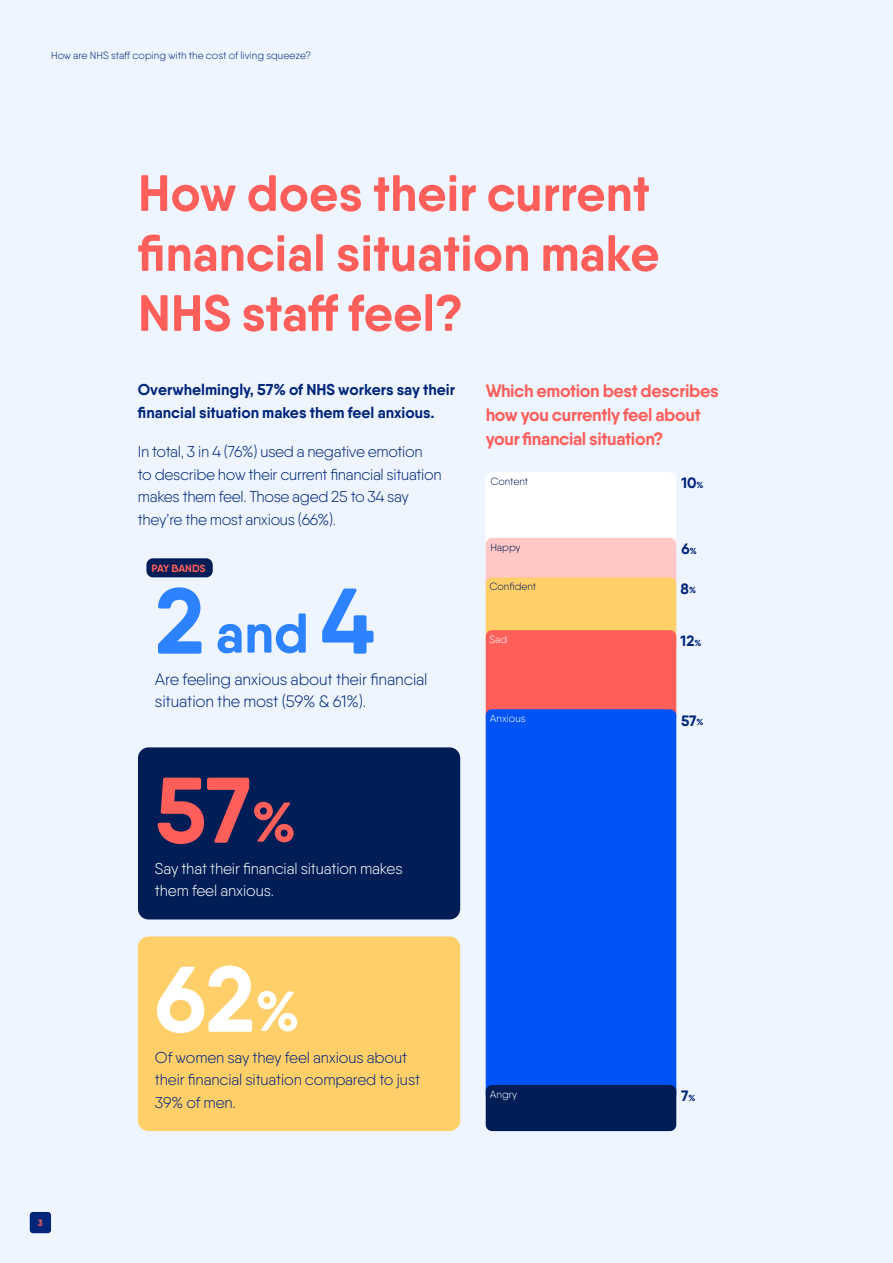
<style>
.page{position:relative;width:893px;height:1263px;background:#eef5ff}
.page>*{position:absolute;margin:0;border:0;box-sizing:border-box;transform-origin:0 0}
.t1{font:700 93px "Qanelas Soft";color:#fff}
.t2{font:700 93px "Qanelas Soft";color:#fe5f5a}
.t3{font:700 55.95px "Qanelas Soft";color:#2c82ff}
.t4{font:700 51px/60px "Qanelas Soft";color:#fe5f5a}
.t5{font:700 18px/24px "Qanelas Soft";letter-spacing:-.02em;color:#fe5f5a}
.t6{font:300 16.5px/22.5px "Qanelas Soft";letter-spacing:-.01em;color:#002579}
.t7{font:300 15.75px/22.5px "Qanelas Soft";letter-spacing:-.02em;color:#002579}
.t8{font:700 15.75px/22.5px "Qanelas Soft";color:#002579}
.t9{font:300 15.75px/22.5px "Qanelas Soft";letter-spacing:-.01em;color:#fff}
.t10{font:700 15px "Qanelas Soft";color:#002579}
.t11{font:300 10.5px "Qanelas Soft";color:#002579}
.t12{font:300 10.5px "Qanelas Soft";color:#001d56}
.t13{font:300 10.5px "Qanelas Soft";color:#fff}
.t14{font:700 10.5px "Qanelas Soft";letter-spacing:-.015em;color:#fe5f5a}
.t15{font:700 9px "Qanelas Soft";color:#fe5f5a}
.s1{font-size:93px}
.s2{font-size:55.95px}
.s3{font-size:8.7px}
</style>
<div class="page">
<svg style="left:486px;top:472px;width:190px;height:237px"></svg>
<div style="left:486px;top:709px;width:190px;height:380px;background:#0053f4"></div>
<div style="left:486px;top:1085px;width:190px;height:46px;background:#001d56;border-radius:6px"></div>
<div style="left:138px;top:936px;width:322px;height:195px;background:#ffcf6a;border-radius:11px"></div>
<div style="left:146px;top:558px;width:67px;height:19px;background:#001d56;border-radius:6px"></div>
<div style="left:138px;top:747px;width:322px;height:172px;background:#001d56;border-radius:11px"></div>
<div style="left:30px;top:1212px;width:21px;height:21px;background:#002579;border-radius:3px"></div>
<p class="t11" style="left:51px;top:49px;width:262px">How are NHS staff coping with the cost of living squeeze?</p>
<p class="t15" style="left:38px;top:1217px;width:6px">3</p>
<h3 class="t4" style="left:138px;top:163px;width:523px">How does their current financial situation make<br>NHS staff feel?</h3>
<p class="t8" style="left:138px;top:378px;width:318px">Overwhelmingly, 57% of NHS workers say their financial situation makes them feel anxious.</p>
<p class="t7" style="left:138px;top:440px;width:305px">In total, 3 in 4 (76%) used a negative emotion<br>to describe how their current financial situation makes them feel. Those aged 25 to 34 say they’re the most anxious (66%).</p>
<p class="t14" style="left:152px;top:562px;width:55px">PAY BANDS</p>
<h2 class="t3" style="left:155px;top:598px;width:221px"><span class="s1">2</span> and <span class="s1">4</span></h2>
<p class="t6" style="left:155px;top:667px;width:274px">Are feeling anxious about their financial situation the most (59% &amp; 61%).</p>
<h1 class="t2" style="left:155px;top:752px;width:143px">57<span class="s2">%</span></h1>
<p class="t9" style="left:155px;top:857px;width:249px">Say that their financial situation makes them feel anxious.</p>
<h1 class="t1" style="left:155px;top:941px;width:146px">62<span class="s2">%</span></h1>
<p class="t7" style="left:155px;top:1046px;width:267px">Of women say they feel anxious about their financial situation compared to just<br>39% of men.</p>
<p class="t5" style="left:486px;top:379px;width:235px">Which emotion best describes how you currently feel about your financial situation?</p>
<p class="t12" style="left:490px;top:474px;width:39px">Content</p>
<p class="t10" style="left:681px;top:474px;width:24px">10<span class="s3">%</span></p>
<p class="t12" style="left:490px;top:540px;width:32px">Happy</p>
<p class="t12" style="left:489px;top:580px;width:48px">Confident</p>
<p class="t10" style="left:681px;top:539px;width:17px">6<span class="s3">%</span></p>
<p class="t10" style="left:681px;top:579px;width:17px">8<span class="s3">%</span></p>
<p class="t13" style="left:489px;top:633px;width:19px">Sad</p>
<p class="t10" style="left:681px;top:632px;width:22px">12<span class="s3">%</span></p>
<p class="t13" style="left:490px;top:712px;width:37px">Anxious</p>
<p class="t10" style="left:681px;top:711px;width:24px">57<span class="s3">%</span></p>
<p class="t13" style="left:490px;top:1087px;width:29px">Angry</p>
<p class="t10" style="left:681px;top:1086px;width:16px">7<span class="s3">%</span></p>
</div>
